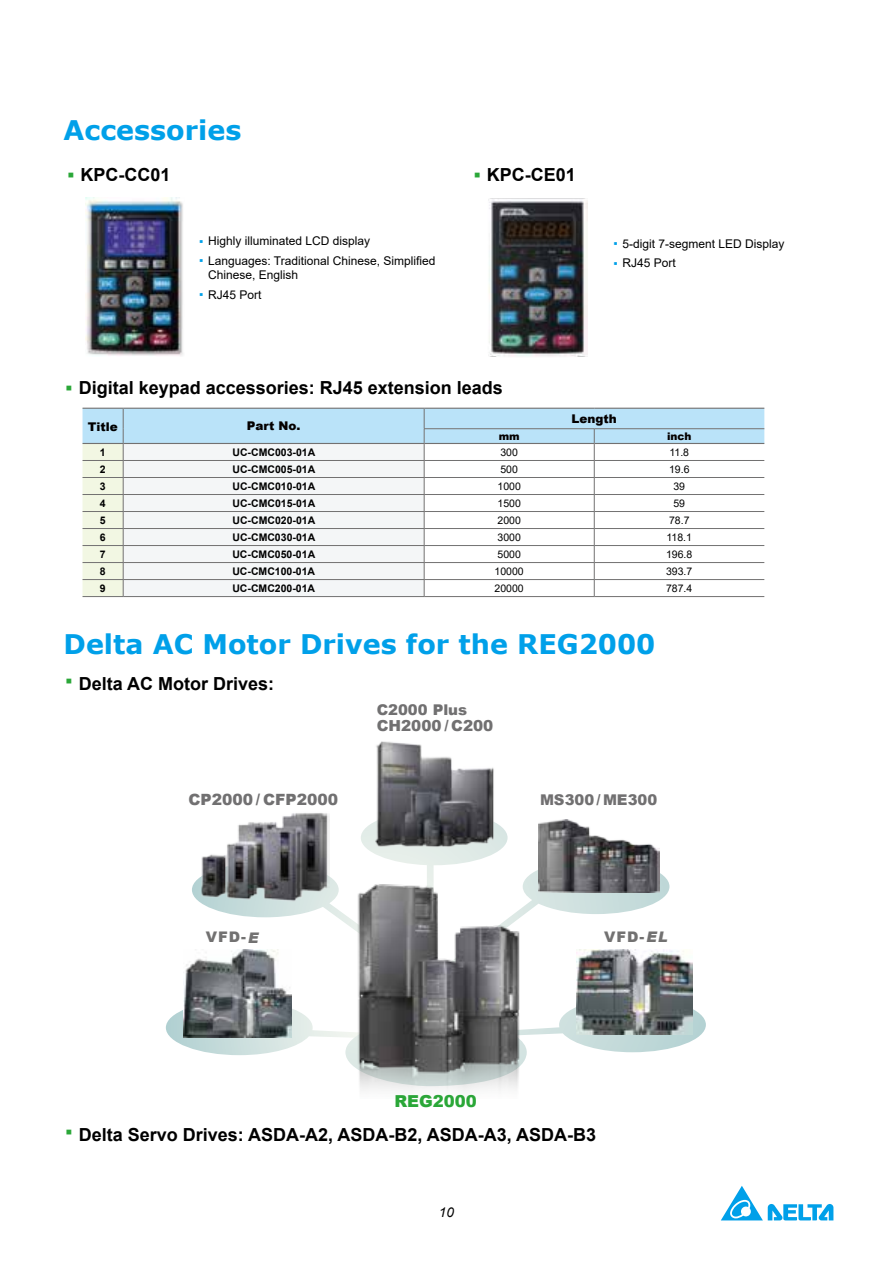
<style>
.page{position:relative;width:893px;height:1263px;background:#fff}
.page>*{position:absolute;margin:0;border:0;box-sizing:border-box;transform-origin:0 0}
.t1{font:700 27px "Verdana";color:#00a0e9}
.t2{font:700 18px "Arial";color:#000}
.t3{font:900 16.5px "Arial";color:#2aa738}
.t4{font:900 15.45px "Arial";color:#717071}
.t5{font:900 15.15px "Arial";color:#717071}
.t6{font:900 14.85px "Arial";color:#717071}
.t7{font:900 14.55px "Arial";letter-spacing:.065em;color:#727171}
.t8{font:italic 13.5px "Arial";color:#000}
.t9{font:12px/14.4px "Arial";color:#000}
.t10{font:900 12px "Arial";color:#040000}
.t11{font:900 12px "Arial";color:#000}
.t12{font:700 10.5px "Arial";color:#000}
.t13{font:10.5px "Arial";color:#000}
.t14{font:900 10.5px "Arial";color:#040000}
.s1{color:#2aa738}
.s2{font-weight:700;font-size:10.5px;color:#00a0e9}
.s3{font-style:italic}
</style>
<div class="page">
<img style="left:488px;top:198px;width:99px;height:159px">
<img style="left:85px;top:198px;width:98px;height:158px">
<svg style="left:346px;top:825px;width:360px;height:244px"></svg>
<svg style="left:166px;top:862px;width:262px;height:193px"></svg>
<img style="left:183px;top:949px;width:109px;height:88px">
<img style="left:576px;top:949px;width:117px;height:86px">
<img style="left:370px;top:741px;width:131px;height:110px">
<img style="left:201px;top:813px;width:129px;height:102px">
<img style="left:538px;top:819px;width:121px;height:73px">
<img style="left:357px;top:878px;width:166px;height:213px">
<svg style="left:83px;top:409px;width:681px;height:187px"></svg>
<hr style="left:83px;top:596px;width:40px;height:1px;background:#727171">
<hr style="left:123px;top:596px;width:301px;height:1px;background:#727171">
<hr style="left:424px;top:596px;width:170px;height:1px;background:#727171">
<hr style="left:594px;top:596px;width:170px;height:1px;background:#727171">
<hr style="left:83px;top:408px;width:40px;height:1px;background:#727171">
<hr style="left:123px;top:408px;width:301px;height:1px;background:#727171">
<hr style="left:83px;top:443px;width:40px;height:1px;background:#727171">
<hr style="left:123px;top:443px;width:301px;height:1px;background:#727171">
<hr style="left:424px;top:408px;width:170px;height:1px;background:#727171">
<hr style="left:594px;top:408px;width:170px;height:1px;background:#727171">
<hr style="left:424px;top:443px;width:170px;height:1px;background:#727171">
<hr style="left:594px;top:443px;width:170px;height:1px;background:#727171">
<h1 class="t1" style="left:64px;top:111px;width:179px">Accessories</h1>
<p class="t2" style="left:68px;top:162px;width:104px"><span class="s1">▪</span> KPC-CC01</p>
<p class="t2" style="left:474px;top:162px;width:103px"><span class="s1">▪</span> KPC-CE01</p>
<p class="t9" style="left:200px;top:234px;width:172px"><span class="s2">▪</span> Highly illuminated LCD display</p>
<p class="t9" style="left:208px;top:253px;width:229px;text-indent:-8px"><span class="s2">▪</span> Languages: Traditional Chinese, Simplified<br>Chinese, English</p>
<p class="t9" style="left:200px;top:287px;width:63px"><span class="s2">▪</span> RJ45 Port</p>
<p class="t2" style="left:66px;top:375px;width:438px"><span class="s1">▪</span> Digital keypad accessories: RJ45 extension leads</p>
<p class="t9" style="left:614px;top:236px;width:172px"><span class="s2">▪</span> 5-digit 7-segment LED Display</p>
<p class="t9" style="left:614px;top:256px;width:63px"><span class="s2">▪</span> RJ45 Port</p>
<p class="t11" style="left:88px;top:417px;width:31px">Title</p>
<p class="t10" style="left:247px;top:417px;width:55px">Part No.</p>
<p class="t10" style="left:572px;top:410px;width:47px">Length</p>
<p class="t14" style="left:499px;top:429px;width:22px">mm</p>
<p class="t14" style="left:667px;top:429px;width:26px">inch</p>
<p class="t12" style="left:100px;top:445px;width:7px">1</p>
<p class="t12" style="left:232px;top:445px;width:84px">UC-CMC003-01A</p>
<p class="t13" style="left:500px;top:445px;width:19px">300</p>
<p class="t13" style="left:669px;top:445px;width:21px">11.8</p>
<p class="t12" style="left:100px;top:462px;width:7px">2</p>
<p class="t12" style="left:232px;top:462px;width:84px">UC-CMC005-01A</p>
<p class="t13" style="left:500px;top:462px;width:19px">500</p>
<p class="t13" style="left:669px;top:462px;width:22px">19.6</p>
<p class="t12" style="left:100px;top:479px;width:7px">3</p>
<p class="t12" style="left:232px;top:479px;width:84px">UC-CMC010-01A</p>
<p class="t13" style="left:497px;top:479px;width:25px">1000</p>
<p class="t13" style="left:673px;top:479px;width:13px">39</p>
<p class="t12" style="left:100px;top:496px;width:7px">4</p>
<p class="t12" style="left:232px;top:496px;width:84px">UC-CMC015-01A</p>
<p class="t13" style="left:497px;top:496px;width:25px">1500</p>
<p class="t13" style="left:673px;top:496px;width:13px">59</p>
<p class="t12" style="left:100px;top:513px;width:7px">5</p>
<p class="t12" style="left:232px;top:513px;width:84px">UC-CMC020-01A</p>
<p class="t13" style="left:497px;top:513px;width:25px">2000</p>
<p class="t13" style="left:669px;top:513px;width:22px">78.7</p>
<p class="t12" style="left:100px;top:530px;width:7px">6</p>
<p class="t12" style="left:232px;top:530px;width:84px">UC-CMC030-01A</p>
<p class="t13" style="left:497px;top:530px;width:25px">3000</p>
<p class="t13" style="left:666px;top:530px;width:27px">118.1</p>
<p class="t12" style="left:100px;top:547px;width:7px">7</p>
<p class="t12" style="left:232px;top:547px;width:84px">UC-CMC050-01A</p>
<p class="t13" style="left:497px;top:547px;width:25px">5000</p>
<p class="t13" style="left:666px;top:547px;width:28px">196.8</p>
<p class="t12" style="left:100px;top:564px;width:7px">8</p>
<p class="t12" style="left:232px;top:564px;width:84px">UC-CMC100-01A</p>
<p class="t13" style="left:495px;top:564px;width:31px">10000</p>
<p class="t13" style="left:666px;top:564px;width:28px">393.7</p>
<p class="t12" style="left:100px;top:581px;width:7px">9</p>
<p class="t12" style="left:232px;top:581px;width:84px">UC-CMC200-01A</p>
<p class="t13" style="left:495px;top:581px;width:31px">20000</p>
<p class="t13" style="left:666px;top:581px;width:28px">787.4</p>
<h1 class="t1" style="left:64px;top:625px;width:593px">Delta AC Motor Drives for the REG2000</h1>
<p class="t2" style="left:66px;top:671px;width:210px"><sup>▪</sup> Delta AC Motor Drives:</p>
<p class="t6" style="left:377px;top:699px;width:92px">C2000 Plus</p>
<p class="t5" style="left:377px;top:715px;width:118px">CH2000 / C200</p>
<p class="t4" style="left:189px;top:788px;width:151px">CP2000 / CFP2000</p>
<p class="t6" style="left:540px;top:789px;width:119px">MS300/ME300</p>
<p class="t7" style="left:206px;top:926px;width:58px">VFD-<span class="s3">E</span></p>
<p class="t7" style="left:604px;top:926px;width:69px">VFD-<span class="s3">EL</span></p>
<p class="t3" style="left:394px;top:1089px;width:84px">REG2000</p>
<p class="t2" style="left:66px;top:1122px;width:532px"><sup>▪</sup> Delta Servo Drives: ASDA-A2, ASDA-B2, ASDA-A3, ASDA-B3</p>
<p class="t8" style="left:439px;top:1203px;width:17px">10</p>
</div>
